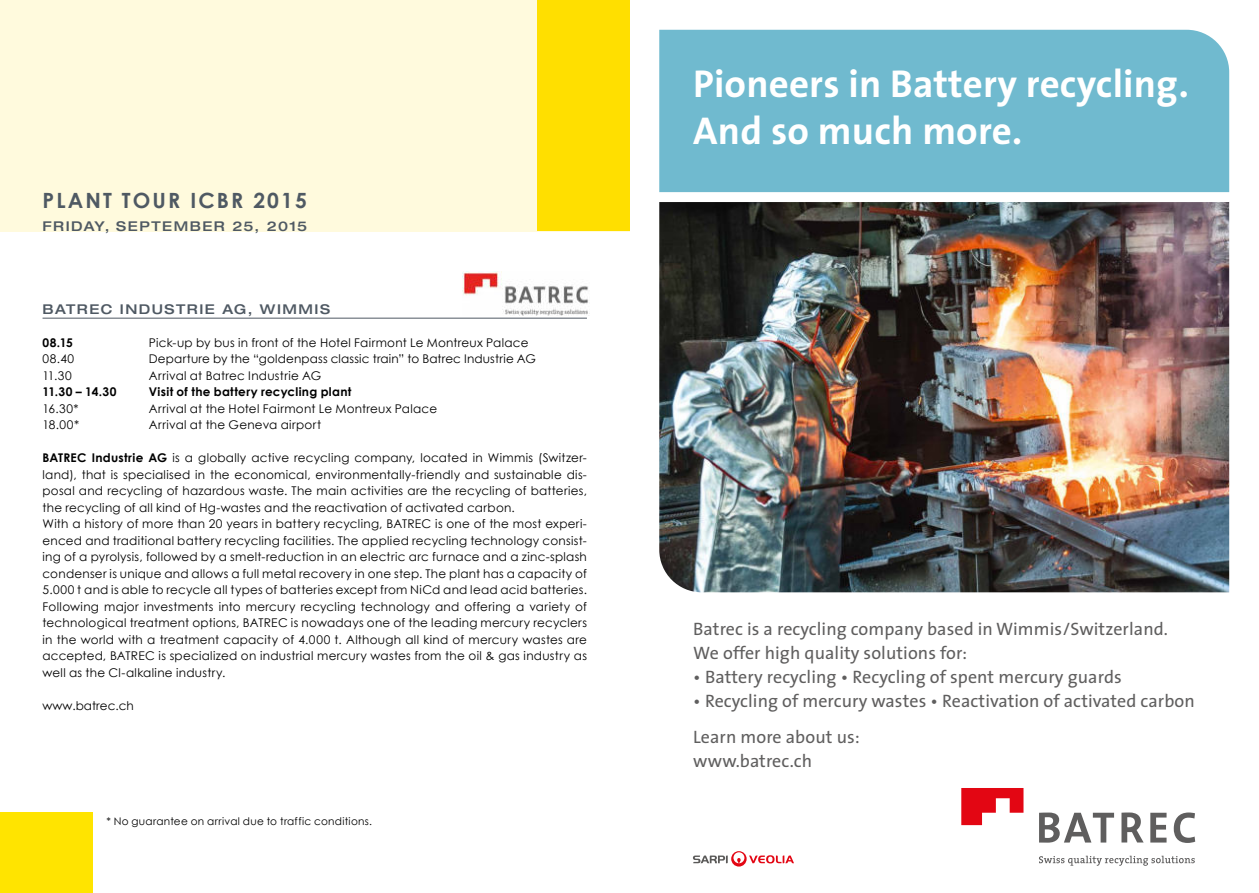
<style>
.page{position:relative;width:1259px;height:893px;background:#fff}
.page>*{position:absolute;margin:0;border:0;box-sizing:border-box;transform-origin:0 0}
.t1{font:700 39px/46.8px "The Sans";letter-spacing:.005em;color:#fff}
.t2{font:700 21px "Century Gothic";letter-spacing:.1em;color:#4f5963}
.t3{font:18px/24px "The Sans";letter-spacing:.005em;color:#5f5e5e}
.t4{font:500 expanded 13.5px "Helvetica Neue";letter-spacing:.11em;color:#4f5963}
.t5{font:12px/16.5px "Century Gothic";letter-spacing:.02em;color:#000}
.t6{font:700 12px "Century Gothic";letter-spacing:.025em;color:#000}
.t7{font:12px "Century Gothic";color:#000}
.t8{font:10.5px "Century Gothic";letter-spacing:.03em;color:#000}
.s1{font-weight:700}
</style>
<div class="page">
<div style="left:0;top:0;width:629px;height:231px;background:#fffadd"></div>
<div style="left:537px;top:0;width:92px;height:231px;background:#ffe400"></div>
<div style="left:0;top:812px;width:92px;height:81px;background:#ffe400"></div>
<img style="left:463px;top:272px;width:126px;height:44px">
<hr style="left:43px;top:318px;width:544px;height:1px;background:#4f5963">
<div style="left:659px;top:30px;width:570px;height:162px;background:#70bacf"></div>
<img style="left:659px;top:202px;width:570px;height:390px">
<svg style="left:961px;top:788px;width:62px;height:37px"></svg>
<svg style="left:1039px;top:812px;width:75px;height:31px"></svg>
<svg style="left:1150px;top:813px;width:16px;height:29px"></svg>
<svg style="left:1173px;top:812px;width:22px;height:31px"></svg>
<svg style="left:1121px;top:812px;width:22px;height:30px"></svg>
<svg style="left:1039px;top:856px;width:155px;height:10px"></svg>
<svg style="left:693px;top:851px;width:101px;height:16px"></svg>
<h2 class="t2" style="left:43px;top:191px;width:266px">PLANT TOUR ICBR 2015</h2>
<p class="t4" style="left:43px;top:221px;width:266px">FRIDAY, SEPTEMBER 25, 2015</p>
<p class="t4" style="left:43px;top:304px;width:289px">BATREC INDUSTRIE AG, WIMMIS</p>
<p class="t6" style="left:43px;top:337px;width:32px">08.15</p>
<p class="t5" style="left:149px;top:335px;width:381px">Pick-up by bus in front of the Hotel Fairmont Le Montreux Palace</p>
<p class="t5" style="left:43px;top:351px;width:33px">08.40</p>
<p class="t5" style="left:149px;top:351px;width:388px">Departure by the “goldenpass classic train” to Batrec Industrie AG</p>
<p class="t5" style="left:43px;top:368px;width:31px">11.30</p>
<p class="t5" style="left:149px;top:368px;width:174px">Arrival at Batrec Industrie AG</p>
<p class="t6" style="left:43px;top:386px;width:75px">11.30 – 14.30</p>
<p class="t6" style="left:149px;top:386px;width:204px">Visit of the battery recycling plant</p>
<p class="t5" style="left:43px;top:401px;width:38px">16.30*</p>
<p class="t5" style="left:149px;top:401px;width:290px">Arrival at the Hotel Fairmont Le Montreux Palace</p>
<p class="t5" style="left:43px;top:417px;width:38px">18.00*</p>
<p class="t5" style="left:149px;top:417px;width:174px">Arrival at the Geneva airport</p>
<p class="t5" style="left:43px;top:450px;width:546px"><span class="s1">BATREC Industrie AG</span> is a globally active recycling company, located in Wimmis (Switzer&shy;land), that is specialised in the economical, environmentally-friendly and sustainable dis&shy;posal and recycling of hazardous waste. The main activities are the recycling of batteries, the recycling of all kind of Hg-wastes and the reactivation of activated carbon.<br>With a history of more than 20 years in battery recycling, BATREC is one of the most experi&shy;enced and traditional battery recycling facilities. The applied recycling technology consist&shy;ing of a pyrolysis, followed by a smelt-reduction in an electric arc furnace and a zinc-splash condenser is unique and allows a full metal recovery in one step. The plant has a capacity of 5.000 t and is able to recycle all types of batteries except from NiCd and lead acid batteries.<br>Following major investments into mercury recycling technology and offering a variety of technological treatment options, BATREC is nowadays one of the leading mercury recyclers in the world with a treatment capacity of 4.000 t. Although all kind of mercury wastes are accepted, BATREC is specialized on industrial mercury wastes from the oil &amp; gas industry as well as the Cl-alkaline industry.</p>
<p class="t7" style="left:43px;top:700px;width:93px">www.batrec.ch</p>
<p class="t8" style="left:106px;top:817px;width:267px">* No guarantee on arrival due to traffic conditions.</p>
<h1 class="t1" style="left:693px;top:65px;width:497px">Pioneers in Battery recycling.<br>And so much more.</h1>
<h3 class="t3" style="left:693px;top:619px;width:476px">Batrec is a recycling company based in Wimmis/Switzerland.<br>We offer high quality solutions for:</h3>
<h3 class="t3" style="left:693px;top:667px;width:430px">• Battery recycling • Recycling of spent mercury guards</h3>
<h3 class="t3" style="left:693px;top:685px;width:503px;line-height:36px">• Recycling of mercury wastes • Reactivation of activated carbon<br>Learn more about us:</h3>
<h3 class="t3" style="left:693px;top:751px;width:120px">www.batrec.ch</h3>
</div>
